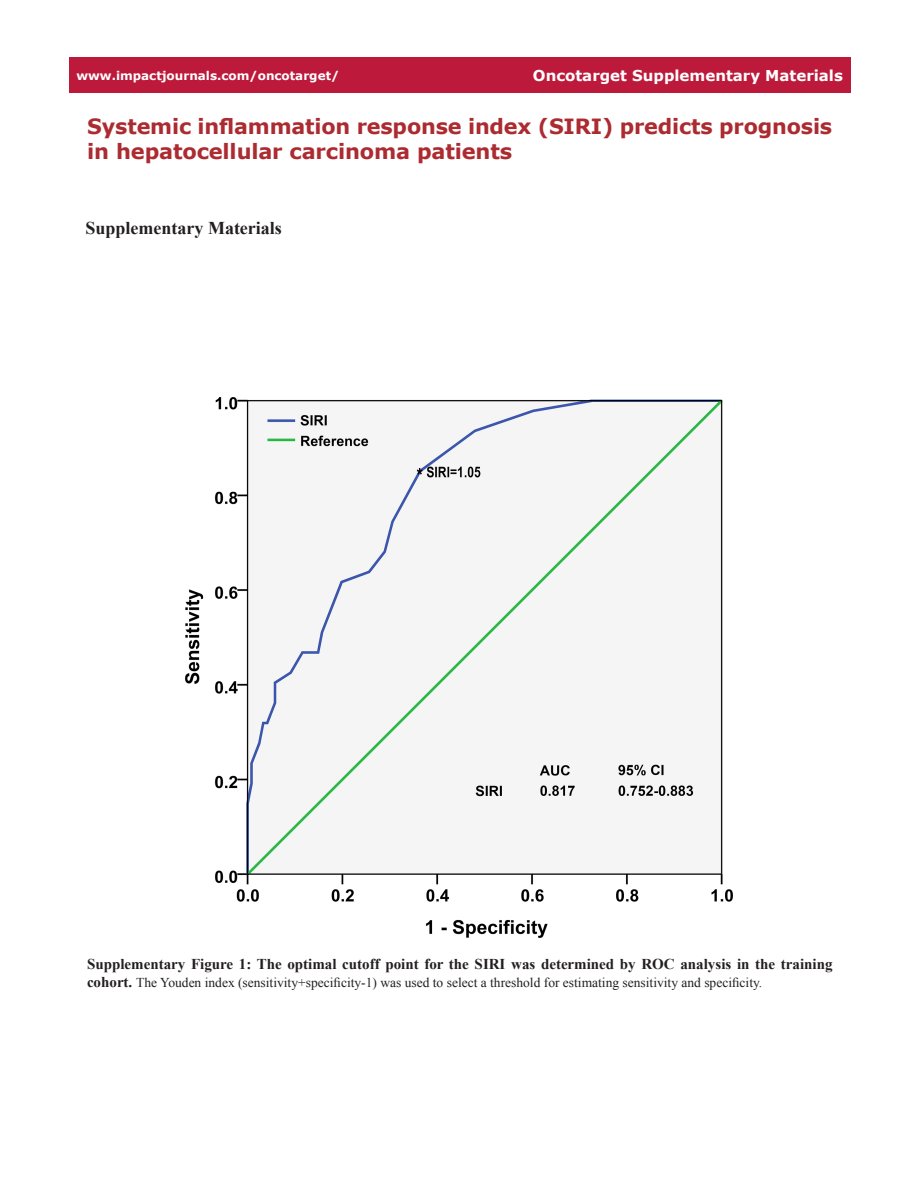
<style>
.page{position:relative;width:918px;height:1188px;background:#fff}
.page>*{position:absolute;margin:0;border:0;box-sizing:border-box;transform-origin:0 0}
.t1{font:700 21px/25.2px "Verdana";letter-spacing:-.01em;color:#ac2b31}
.t2{font:700 18px "Times New Roman";color:#231f20}
.FigureText{font:700 15px "Times New Roman";color:#231f20}
.t3{font:700 15px "Verdana";color:#fff}
.FigureText-2{font:13.5px "Times New Roman";color:#231f20}
.t4{font:700 12px "Verdana";color:#fff}
.s1{font-weight:700;font-size:15px}
</style>
<div class="page">
<div style="left:69px;top:57px;width:781px;height:36px;background:#bd1a3b"></div>
<img style="left:186px;top:398px;width:546px;height:540px">
<p class="t4" style="left:76px;top:67px;width:264px">www.impactjournals.com/oncotarget/</p>
<p class="t3" style="left:533px;top:65px;width:303px">Oncotarget Supplementary Material</p>
<p class="t3" style="left:564px;top:65px;width:280px">Oncotarget Advance Publications</p>
<p class="t1" style="left:87px;top:114px;width:746px">Systemic inflammation response index (SIRI) predicts prognosis in hepatocellular carcinoma patients</p>
<p class="t2" style="left:86px;top:216px;width:198px">Supplementary Materials</p>
<p class="FigureText" style="left:87px;top:953px;width:747px">Supplementary Figure 1: The optimal cutoff point for the SIRI was determined by ROC analysis in the training</p>
<p class="FigureText-2" style="left:87px;top:973px;width:677px"><span class="s1">cohort.</span> The Youden index (sensitivity+specificity-1) was used to select a threshold for estimating sensitivity and specificity.</p>
</div>
